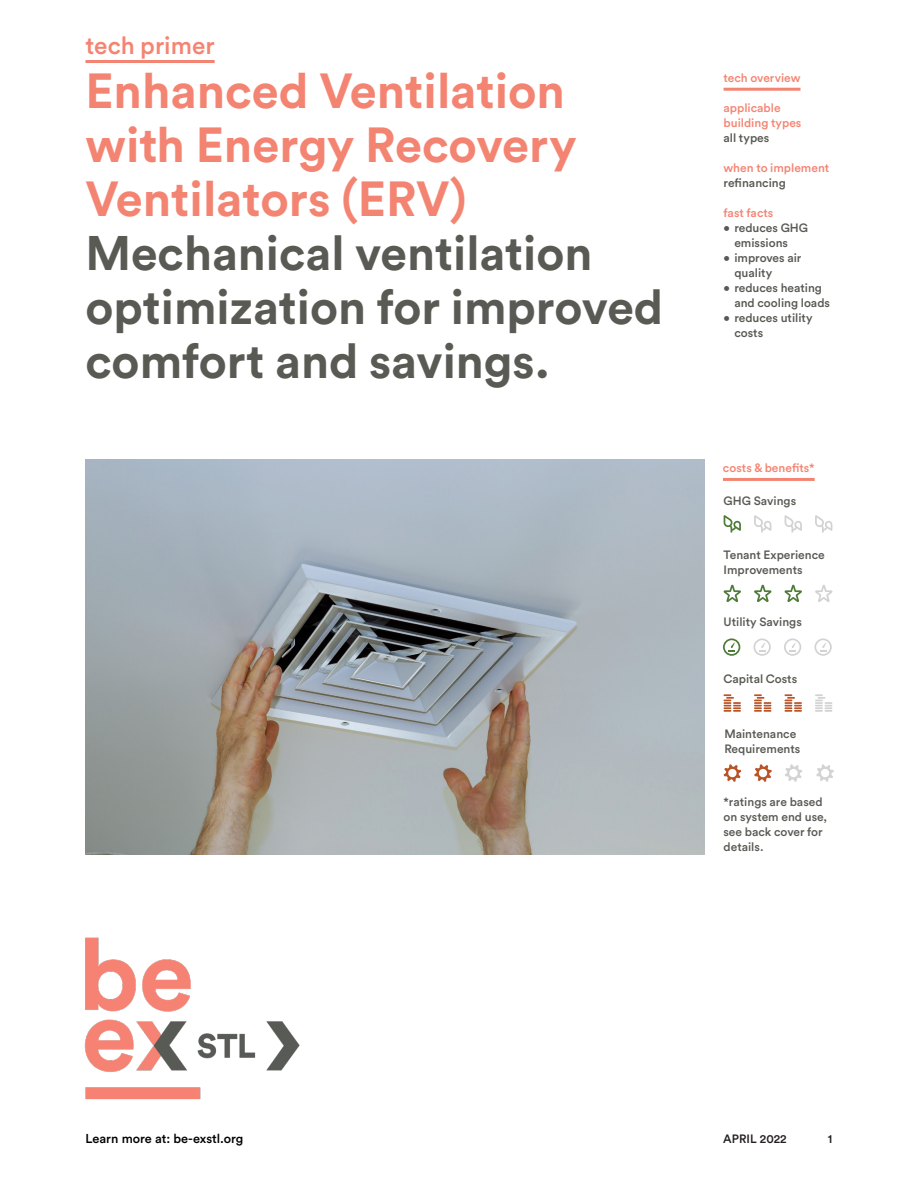
<style>
.page{position:relative;width:918px;height:1188px;background:#fff}
.page>*{position:absolute;margin:0;border:0;box-sizing:border-box;transform-origin:0 0}
.Circular_32_5_36{font:700 48.75px/54px "Circular Std";color:#f48472}
.Circular_32_5_36-2{font:700 48px/54px "Circular Std";color:#5a5a55}
.Circular__Slug__16_2{font:500 24.3px "Circular Std";color:#f48472}
.t1{font:500 12.75px "Circular Std";color:#000}
.Circular_10_5_12{font:500 12px/15px "Circular Std";color:#5a5a55}
.Circular_10_5_12-2{font:500 12px/15px "Circular Std";color:#585854}
.Circular_10_5_12-3{font:500 12px "Circular Std";color:#f48472}
.t2{font:500 12px "Circular Std";letter-spacing:.01em;color:#231f20}
.s1{font-size:48.75px}
</style>
<div class="page">
<img style="left:85px;top:459px;width:620px;height:396px">
<hr style="left:85px;top:60px;width:130px;height:3px;background:#f48472">
<hr style="left:723px;top:478px;width:92px;height:3px;background:#f48472">
<hr style="left:724px;top:88px;width:76px;height:3px;background:#f48472">
<svg style="left:724px;top:515px;width:17px;height:18px"></svg>
<svg style="left:754px;top:515px;width:17px;height:18px"></svg>
<svg style="left:785px;top:515px;width:17px;height:18px"></svg>
<svg style="left:815px;top:515px;width:17px;height:18px"></svg>
<svg style="left:785px;top:764px;width:17px;height:18px"></svg>
<svg style="left:754px;top:764px;width:18px;height:18px"></svg>
<svg style="left:724px;top:764px;width:17px;height:18px"></svg>
<svg style="left:816px;top:764px;width:18px;height:18px"></svg>
<svg style="left:784px;top:585px;width:18px;height:17px"></svg>
<svg style="left:815px;top:585px;width:18px;height:17px"></svg>
<svg style="left:754px;top:585px;width:18px;height:17px"></svg>
<svg style="left:724px;top:585px;width:17px;height:17px"></svg>
<svg style="left:754px;top:694px;width:17px;height:18px"></svg>
<svg style="left:785px;top:694px;width:17px;height:18px"></svg>
<svg style="left:815px;top:694px;width:17px;height:18px"></svg>
<svg style="left:724px;top:694px;width:17px;height:18px"></svg>
<svg style="left:753px;top:638px;width:18px;height:18px"></svg>
<svg style="left:723px;top:638px;width:17px;height:18px"></svg>
<svg style="left:814px;top:638px;width:18px;height:18px"></svg>
<svg style="left:784px;top:638px;width:17px;height:18px"></svg>
<img style="left:84px;top:937px;width:216px;height:163px">
<p class="Circular__Slug__16_2" style="left:85px;top:30px;width:131px">tech primer</p>
<p class="Circular_32_5_36" style="left:85px;top:63px;width:493px">Enhanced Ventilation with Energy Recovery<br>Ventilators (ERV)</p>
<p class="Circular_32_5_36-2" style="left:85px;top:225px;width:579px">Mechanical ventilation optimization for improved comfort and savings<span class="s1">.</span></p>
<p class="Circular_10_5_12-3" style="left:724px;top:70px;width:78px">tech overview</p>
<p class="Circular_10_5_12-3" style="left:724px;top:100px;width:59px">applicable</p>
<p class="Circular_10_5_12-3" style="left:724px;top:115px;width:79px">building types</p>
<p class="Circular_10_5_12-2" style="left:724px;top:130px;width:47px">all types</p>
<p class="Circular_10_5_12-3" style="left:724px;top:160px;width:107px">when to implement</p>
<p class="Circular_10_5_12-2" style="left:724px;top:175px;width:64px">refinancing</p>
<p class="Circular_10_5_12-3" style="left:724px;top:205px;width:51px">fast facts</p>
<p class="Circular_10_5_12-2" style="left:734px;top:220px;width:75px;text-indent:-11px">• reduces GHG emissions</p>
<p class="Circular_10_5_12-2" style="left:734px;top:250px;width:69px;text-indent:-11px">• improves air quality</p>
<p class="Circular_10_5_12-2" style="left:734px;top:280px;width:97px;text-indent:-11px">• reduces heating and cooling loads</p>
<p class="Circular_10_5_12-2" style="left:734px;top:310px;width:80px;text-indent:-11px">• reduces utility costs</p>
<p class="Circular_10_5_12-3" style="left:723px;top:460px;width:93px">costs &amp; benefits*</p>
<p class="Circular_10_5_12" style="left:724px;top:493px;width:74px">GHG Savings</p>
<p class="Circular_10_5_12" style="left:724px;top:547px;width:103px">Tenant Experience<br>Improvements</p>
<p class="Circular_10_5_12" style="left:724px;top:614px;width:80px">Utility Savings</p>
<p class="Circular_10_5_12" style="left:724px;top:671px;width:75px">Capital Costs</p>
<p class="Circular_10_5_12" style="left:724px;top:726px;width:78px">Maintenance<br>Requirements</p>
<p class="Circular_10_5_12" style="left:724px;top:794px;width:105px">*ratings are based on system end use, see back cover for details.</p>
<p class="t1" style="left:85px;top:1131px;width:159px">Learn more at: be-exstl.org</p>
<p class="t2" style="left:723px;top:1131px;width:65px">APRIL 2022</p>
<p class="t2" style="left:828px;top:1131px;width:6px">1</p>
</div>
